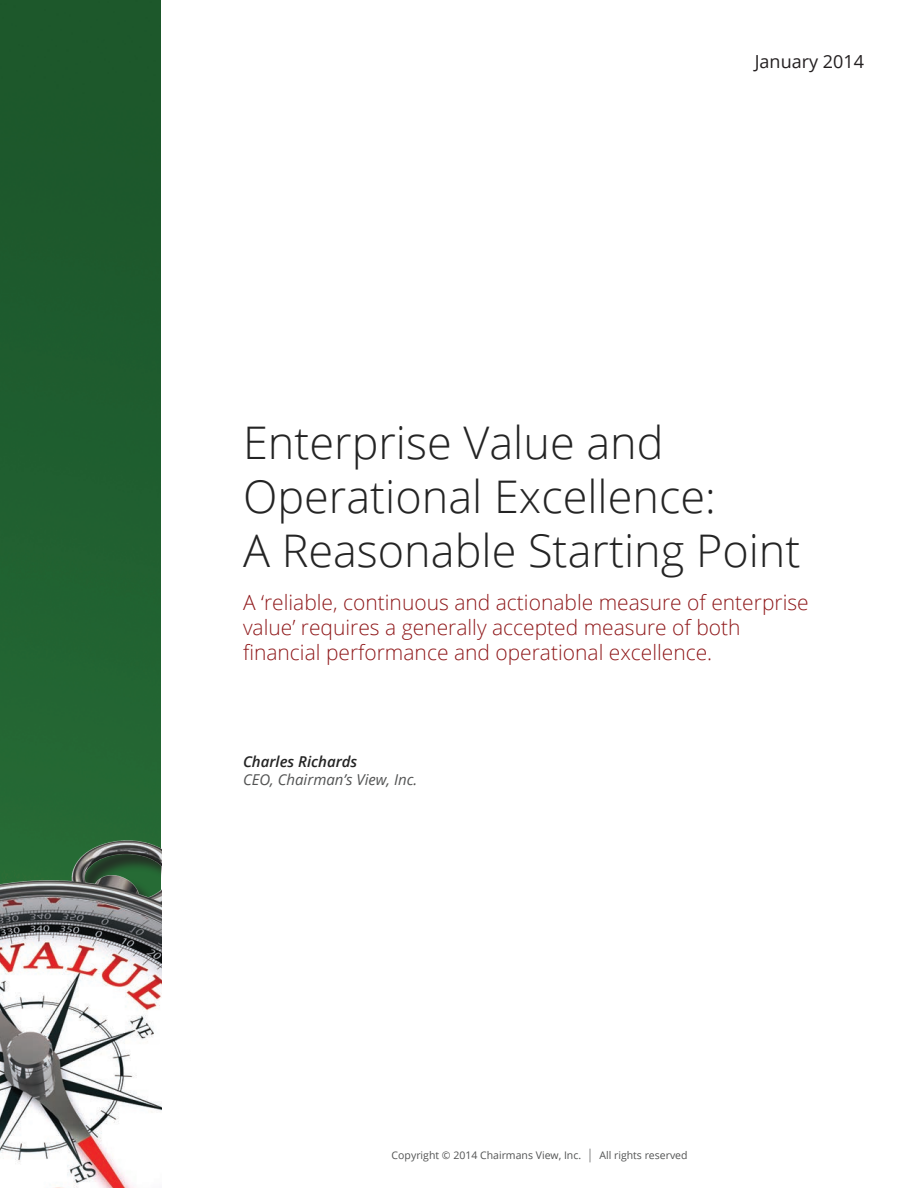
<style>
.page{position:relative;width:918px;height:1188px;background:#fff}
.page>*{position:absolute;margin:0;border:0;box-sizing:border-box;transform-origin:0 0}
.t1{font:300 45px/54px "Open Sans";color:#242424}
.t2{font:300 21px/25.2px "Open Sans";color:#901a1c}
.t3{font:18px "Open Sans";color:#231f20}
.t4{font:italic 15px "Open Sans";color:#525353}
.t5{font:italic 600 15px "Open Sans";color:#242424}
.t6{font:10.5px "Open Sans";color:#525353}
.s1{font-weight:300;font-size:13.5px}
</style>
<div class="page">
<img style="left:0;top:0;width:161px;height:825px">
<img style="left:0;top:825px;width:162px;height:363px">
<p class="t3" style="left:755px;top:49px;width:111px">January 2014</p>
<h1 class="t1" style="left:243px;top:414px;width:559px">Enterprise Value and<br>Operational Excellence:<br>A Reasonable Starting Point</h1>
<p class="t2" style="left:243px;top:589px;width:567px">A ‘reliable, continuous and actionable measure of enterprise value’ requires a generally accepted measure of both financial performance and operational excellence.</p>
<p class="t5" style="left:243px;top:752px;width:116px">Charles Richards</p>
<p class="t4" style="left:243px;top:770px;width:176px">CEO, Chairman’s View, Inc.</p>
<p class="t6" style="left:392px;top:1148px;width:297px">Copyright © 2014 Chairmans View, Inc. <span class="s1">|</span> All rights reserved</p>
</div>
